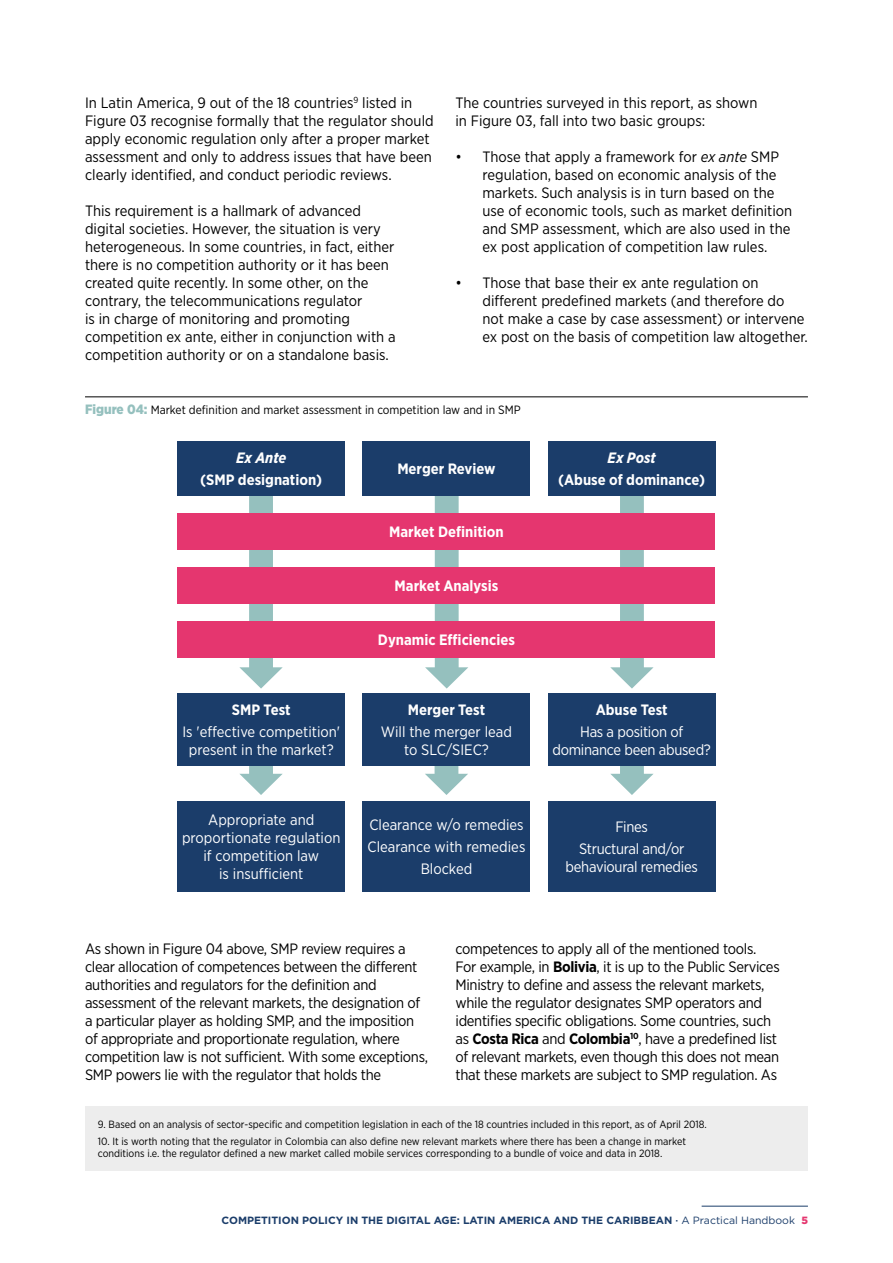
<style>
.page{position:relative;width:893px;height:1263px;background:#fff}
.page>*{position:absolute;margin:0;border:0;box-sizing:border-box;transform-origin:0 0}
.t1{font:15px/18px "Gotham Narrow";color:#000}
.t2{font:15px/18px "Gotham Narrow";letter-spacing:-.02em;color:#000}
.t3{font:15px/18px "Gotham Narrow";color:#fff;text-align:center}
.t4{font:700 15px "Gotham Narrow";color:#fff}
.t5{font:15px/18px "Gotham Narrow";letter-spacing:-.02em;color:#fff;text-align:center}
.t6{font:italic 700 15px "Gotham Narrow";letter-spacing:-.005em;color:#fff}
.t7{font:12px "Gotham Narrow";color:#000}
.t8{font:10.5px/12.6px "Gotham Narrow";color:#000}
.t9{font:700 10.5px "Gotham";color:#1b3d6a}
.s1{font-style:italic}
.s2{font-weight:900;font-size:13.5px;color:#95c0be}
.s3{font-weight:700}
.s4{font-weight:500}
.s5{font-weight:400}
.s6{font-weight:900;color:#e5366f}
</style>
<div class="page">
<hr style="left:702px;top:1206px;width:106px;height:1px;background:#1b3d6a">
<div style="left:85px;top:1106px;width:723px;height:64px;background:#ededed"></div>
<svg style="left:239px;top:495px;width:44px;height:193px"></svg>
<svg style="left:239px;top:765px;width:44px;height:30px"></svg>
<svg style="left:425px;top:765px;width:43px;height:30px"></svg>
<svg style="left:610px;top:765px;width:44px;height:30px"></svg>
<svg style="left:425px;top:495px;width:43px;height:193px"></svg>
<svg style="left:610px;top:495px;width:44px;height:193px"></svg>
<div style="left:178px;top:441px;width:167px;height:54px;background:#1b3d6a"></div>
<div style="left:178px;top:693px;width:167px;height:72px;background:#1b3d6a"></div>
<div style="left:178px;top:801px;width:167px;height:90px;background:#1b3d6a"></div>
<div style="left:363px;top:693px;width:167px;height:72px;background:#1b3d6a"></div>
<div style="left:363px;top:801px;width:167px;height:90px;background:#1b3d6a"></div>
<div style="left:548px;top:693px;width:167px;height:72px;background:#1b3d6a"></div>
<div style="left:548px;top:801px;width:167px;height:90px;background:#1b3d6a"></div>
<div style="left:178px;top:513px;width:537px;height:36px;background:#e5366f"></div>
<div style="left:178px;top:567px;width:537px;height:36px;background:#e5366f"></div>
<div style="left:178px;top:621px;width:537px;height:36px;background:#e5366f"></div>
<div style="left:363px;top:441px;width:167px;height:54px;background:#1b3d6a"></div>
<div style="left:548px;top:441px;width:167px;height:54px;background:#1b3d6a"></div>
<hr style="left:85px;top:397px;width:723px;height:1px;background:#000">
<p class="t1" style="left:85px;top:93px;width:350px">In Latin America, 9 out of the 18 countries<sup>9</sup> listed in Figure 03 recognise formally that the regulator should apply economic regulation only after a proper market assessment and only to address issues that have been clearly identified, and conduct periodic reviews.</p>
<p class="t1" style="left:85px;top:201px;width:312px">This requirement is a hallmark of advanced digital societies. However, the situation is very heterogeneous. In some countries, in fact, either there is no competition authority or it has been created quite recently. In some other, on the contrary, the telecommunications regulator<br>is in charge of monitoring and promoting competition ex ante, either in conjunction with a competition authority or on a standalone basis.</p>
<p class="t1" style="left:455px;top:93px;width:304px">The countries surveyed in this report, as shown in Figure 03, fall into two basic groups:</p>
<p class="t1" style="left:482px;top:147px;width:311px;text-indent:-27px">• Those that apply a framework for <span class="s1">ex ante</span> SMP regulation, based on economic analysis of the markets. Such analysis is in turn based on the use of economic tools, such as market definition and SMP assessment, which are also used in the ex post application of competition law rules.</p>
<p class="t1" style="left:482px;top:273px;width:327px;text-indent:-27px">• Those that base their ex ante regulation on different predefined markets (and therefore do not make a case by case assessment) or intervene ex post on the basis of competition law altogether.</p>
<p class="t7" style="left:85px;top:402px;width:437px"><span class="s2">Figure 04:</span> Market definition and market assessment in competition law and in SMP</p>
<p class="t6" style="left:236px;top:448px;width:52px">Ex Ante</p>
<p class="t4" style="left:200px;top:470px;width:124px">(SMP designation)</p>
<p class="t4" style="left:232px;top:700px;width:60px">SMP Test</p>
<p class="t3" style="left:182px;top:723px;width:159px">Is 'effective competition' present in the market?</p>
<p class="t3" style="left:182px;top:810px;width:160px">Appropriate and proportionate regulation if competition law<br>is insufficient</p>
<p class="t4" style="left:397px;top:459px;width:100px">Merger Review</p>
<p class="t4" style="left:389px;top:522px;width:116px">Market Definition</p>
<p class="t4" style="left:395px;top:576px;width:105px">Market Analysis</p>
<p class="t4" style="left:378px;top:630px;width:139px">Dynamic Efficiencies</p>
<p class="t4" style="left:408px;top:700px;width:79px">Merger Test</p>
<p class="t3" style="left:381px;top:723px;width:133px">Will the merger lead to SLC/SIEC?</p>
<p class="t3" style="left:368px;top:813px;width:159px;line-height:22.2px">Clearance w/o remedies<br>Clearance with remedies<br>Blocked</p>
<p class="t6" style="left:608px;top:448px;width:50px">Ex Post</p>
<p class="t4" style="left:558px;top:470px;width:148px">(Abuse of dominance)</p>
<p class="t4" style="left:596px;top:700px;width:73px">Abuse Test</p>
<p class="t5" style="left:552px;top:723px;width:160px">Has a position of dominance been abused?</p>
<p class="t5" style="left:579px;top:815px;width:107px;line-height:22.2px">Fines<br>Structural and/or</p>
<p class="t5" style="left:566px;top:858px;width:134px">behavioural remedies</p>
<p class="t2" style="left:85px;top:939px;width:345px">As shown in Figure 04 above, SMP review requires a clear allocation of competences between the different authorities and regulators for the definition and assessment of the relevant markets, the designation of a particular player as holding SMP, and the imposition of appropriate and proportionate regulation, where competition law is not sufficient. With some exceptions, SMP powers lie with the regulator that holds the</p>
<p class="t2" style="left:455px;top:939px;width:326px">competences to apply all of the mentioned tools.<br>For example, in <span class="s3">Bolivia</span>, it is up to the Public Services Ministry to define and assess the relevant markets, while the regulator designates SMP operators and identifies specific obligations. Some countries, such as <span class="s3">Costa Rica</span> and <span class="s3">Colombia</span><sup>10</sup>, have a predefined list of relevant markets, even though this does not mean that these markets are subject to SMP regulation. As</p>
<p class="t8" style="left:98px;top:1118px;width:611px">9. Based on an analysis of sector-specific and competition legislation in each of the 18 countries included in this report, as of April 2018.</p>
<p class="t8" style="left:98px;top:1134px;width:590px">10. It is worth noting that the regulator in Colombia can also define new relevant markets where there has been a change in market conditions i.e. the regulator defined a new market called mobile services corresponding to a bundle of voice and data in 2018.</p>
<p class="t9" style="left:222px;top:1213px;width:588px">COMPETITION POLICY IN THE DIGITAL AGE: LATIN AMERICA AND THE CARIBBEAN <span class="s4">·</span> <span class="s5">A Practical Handbook</span> <span class="s6">5</span></p>
</div>
